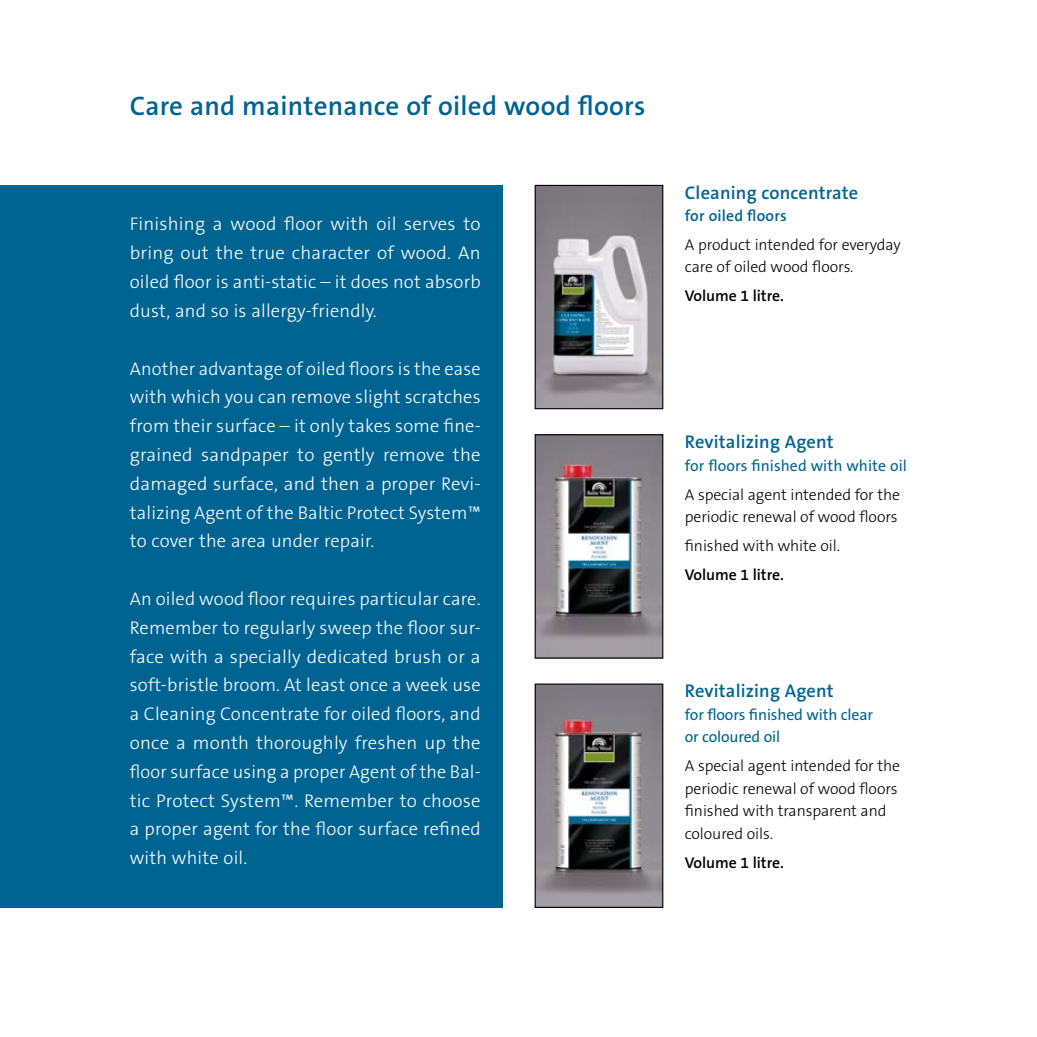
<style>
.page{position:relative;width:1037px;height:1037px;background:#fff}
.page>*{position:absolute;margin:0;border:0;box-sizing:border-box;transform-origin:0 0}
.t1{font:600 27px "The Sans B W6";letter-spacing:.01em;color:#006492}
.t2{font:300 18.45px/28.8px "The Sans B W3";letter-spacing:.01em;color:#fff;text-align:justify}
.t3{font:600 18.45px "The Sans B W6";letter-spacing:.01em;color:#006492}
.t4{font:300 15.75px/22.5px "The Sans B W3";letter-spacing:-.005em;color:#000}
.t5{font:15.75px/22.5px "The Sans B W5 Plain";letter-spacing:-.01em;color:#006492}
.t6{font:600 15.75px "The Sans B W6";letter-spacing:-.005em;color:#000}
.t7{font:600 15.75px "The Sans B W6";letter-spacing:.01em;color:#006492}
</style>
<div class="page">
<div style="left:0;top:185px;width:503px;height:722px;background:#006492"></div>
<img style="left:537px;top:187px;width:124px;height:220px">
<div style="left:535px;top:185px;width:128px;height:224px;border:1px solid #000"></div>
<img style="left:537px;top:436px;width:124px;height:220px">
<div style="left:535px;top:434px;width:128px;height:224px;border:1px solid #000"></div>
<img style="left:537px;top:685px;width:124px;height:221px">
<div style="left:535px;top:683px;width:128px;height:225px;border:1px solid #000"></div>
<h1 class="t1" style="left:130px;top:89px;width:517px">Care and maintenance of oiled wood floors</h1>
<p class="t2" style="left:130px;top:210px;width:352px">Finishing a wood floor with oil serves to bring out the true character of wood. An oiled floor is anti-static – it does not absorb dust, and so is allergy-friendly.</p>
<p class="t2" style="left:130px;top:354px;width:352px">Another advantage of oiled floors is the ease with which you can remove slight scratches from their surface – it only takes some fine&shy;grained sandpaper to gently remove the damaged surface, and then a proper Revi&shy;talizing Agent of the Baltic Protect System™ to cover the area under repair.</p>
<p class="t2" style="left:130px;top:584px;width:352px">An oiled wood floor requires particular care.<br>Remember to regularly sweep the floor sur&shy;face with a specially dedicated brush or a soft-bristle broom. At least once a week use a Cleaning Concentrate for oiled floors, and once a month thoroughly freshen up the floor surface using a proper Agent of the Bal&shy;tic Protect System™. Remember to choose a proper agent for the floor surface refined with white oil.</p>
<p class="t3" style="left:685px;top:180px;width:175px">Cleaning concentrate</p>
<p class="t7" style="left:685px;top:206px;width:103px">for oiled floors</p>
<p class="t4" style="left:685px;top:233px;width:217px">A product intended for everyday care of oiled wood floors.</p>
<p class="t6" style="left:685px;top:286px;width:101px">Volume 1 litre.</p>
<p class="t3" style="left:685px;top:430px;width:150px">Revitalizing Agent</p>
<p class="t5" style="left:685px;top:454px;width:224px">for floors finished with white oil</p>
<p class="t4" style="left:685px;top:483px;width:217px">A special agent intended for the periodic renewal of wood floors</p>
<p class="t4" style="left:685px;top:535px;width:157px">finished with white oil.</p>
<p class="t6" style="left:685px;top:565px;width:101px">Volume 1 litre.</p>
<p class="t3" style="left:685px;top:679px;width:150px">Revitalizing Agent</p>
<p class="t5" style="left:685px;top:703px;width:190px">for floors finished with clear or coloured oil</p>
<p class="t4" style="left:685px;top:754px;width:217px">A special agent intended for the periodic renewal of wood floors finished with transparent and coloured oils.</p>
<p class="t6" style="left:685px;top:852px;width:101px">Volume 1 litre.</p>
</div>
